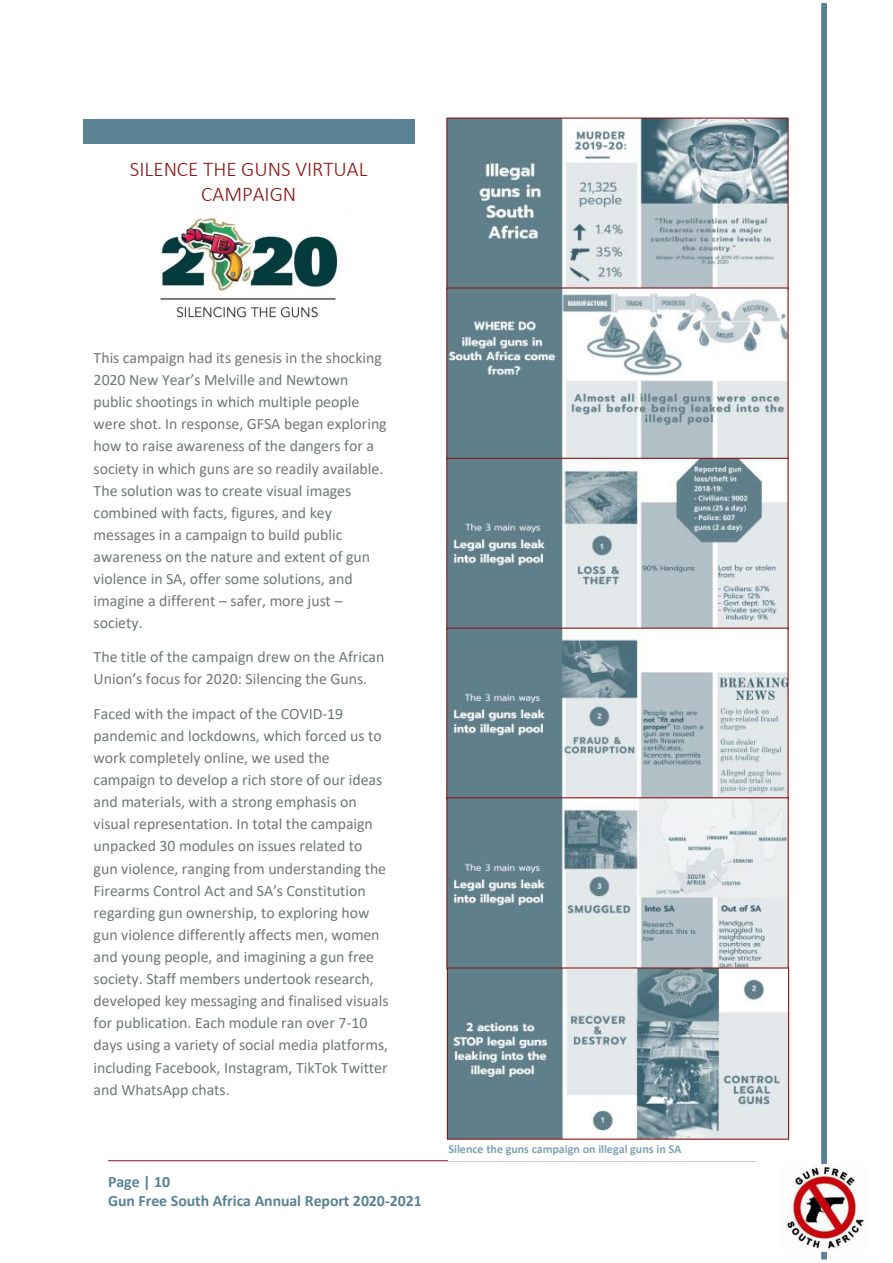
<style>
.page{position:relative;width:893px;height:1263px;background:#fff}
.page>*{position:absolute;margin:0;border:0;box-sizing:border-box;transform-origin:0 0}
.t1{font:300 21px/25.5px "Calibri";color:#891414;text-align:center}
.t2{font:15.9px/22px "Calibri";color:#707777}
.t3{font:700 15.9px/19.2px "Calibri";letter-spacing:-.005em;color:#598392}
.t4{font:700 12px "Calibri";color:#7fa3b1}
</style>
<div class="page">
<div style="left:821px;top:3px;width:6px;height:1256px;border:2px solid #598392"></div>
<img style="left:786px;top:1165px;width:78px;height:86px">
<hr style="left:108px;top:1160px;width:649px;height:1px;background:#891414">
<div style="left:83px;top:119px;width:332px;height:25px;background:#598392"></div>
<img style="left:160px;top:217px;width:178px;height:101px">
<img style="left:448px;top:120px;width:339px;height:1018px">
<div style="left:446px;top:287px;width:343px;height:173px;border:1px solid #891414"></div>
<div style="left:446px;top:458px;width:343px;height:172px;border:1px solid #891414"></div>
<div style="left:446px;top:797px;width:343px;height:172px;border:1px solid #891414"></div>
<div style="left:447px;top:967px;width:342px;height:173px;border:1px solid #891414"></div>
<h1 class="t1" style="left:130px;top:158px;width:239px">SILENCE THE GUNS VIRTUAL<br>CAMPAIGN</h1>
<p class="t2" style="left:94px;top:348px;width:295px">This campaign had its genesis in the shocking 2020 New Year’s Melville and Newtown public shootings in which multiple people were shot. In response, GFSA began exploring how to raise awareness of the dangers for a society in which guns are so readily available.<br>The solution was to create visual images combined with facts, figures, and key messages in a campaign to build public awareness on the nature and extent of gun violence in SA, offer some solutions, and imagine a different – safer, more just – society.</p>
<p class="t2" style="left:94px;top:647px;width:292px">The title of the campaign drew on the African<br>Union’s focus for 2020: Silencing the Guns.</p>
<p class="t2" style="left:94px;top:704px;width:296px">Faced with the impact of the COVID-19 pandemic and lockdowns, which forced us to work completely online, we used the campaign to develop a rich store of our ideas and materials, with a strong emphasis on visual representation. In total the campaign unpacked 30 modules on issues related to gun violence, ranging from understanding the Firearms Control Act and SA’s Constitution regarding gun ownership, to exploring how gun violence differently affects men, women and young people, and imagining a gun free society. Staff members undertook research, developed key messaging and finalised visuals for publication. Each module ran over 7-10 days using a variety of social media platforms, including Facebook, Instagram, TikTok Twitter and WhatsApp chats.</p>
<p class="t3" style="left:108px;top:1173px;width:315px">Page | 10<br>Gun Free South Africa Annual Report 2020-2021</p>
<p class="t4" style="left:448px;top:1144px;width:234px">Silence the guns campaign on illegal guns in SA</p>
</div>
